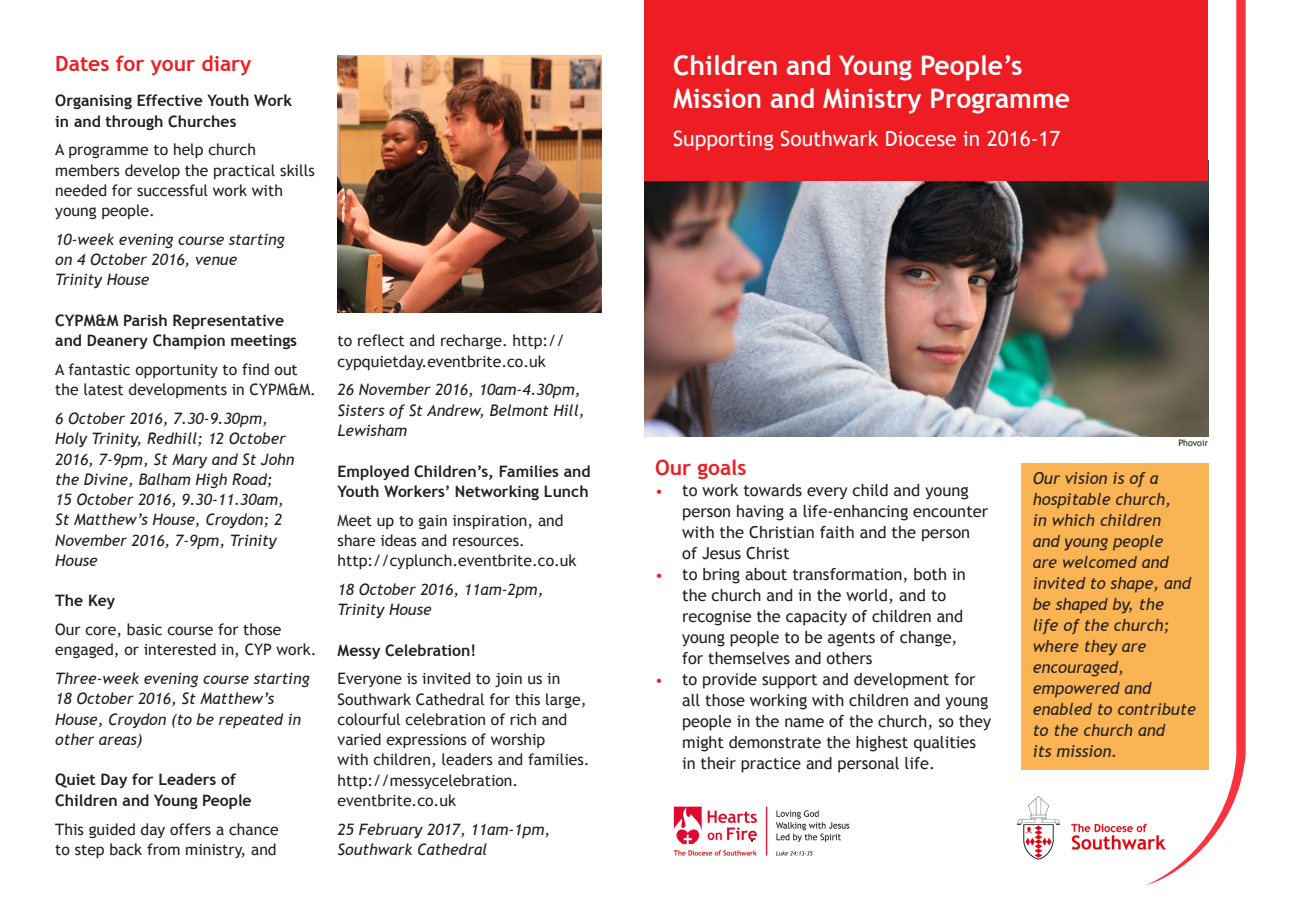
<style>
.page{position:relative;width:1289px;height:919px;background:#fff}
.page>*{position:absolute;margin:0;border:0;box-sizing:border-box;transform-origin:0 0}
.t1{font:700 27px/32.4px "Trebuchet MS";color:#fff}
.t2{font:21px "Trebuchet MS";color:#fff}
.t3{font:700 21px "Trebuchet MS";color:#ee1d23}
.t4{font:16.5px/21px "Trebuchet MS";color:#231f20}
.t5{font:italic 16.5px/21px "Trebuchet MS";color:#231f20}
.Course_text{font:15.75px/20.2px "Trebuchet MS";color:#231f20}
.Extra_course_times{font:italic 15.75px/20.2px "Trebuchet MS";color:#231f20}
.Course_header{font:700 15.75px/20.2px "Trebuchet MS";color:#231f20}
.t6{font:9px "Trebuchet MS";color:#231f20}
.s1{font-size:15px;color:#ee1d23}
</style>
<div class="page">
<img style="left:644px;top:181px;width:502px;height:255px">
<div style="left:644px;top:0;width:564px;height:181px;background:#ee1d23"></div>
<img style="left:1016px;top:796px;width:130px;height:63px">
<img style="left:337px;top:55px;width:264px;height:257px">
<img style="left:673px;top:806px;width:177px;height:50px">
<svg style="left:1146px;top:0;width:99px;height:884px"></svg>
<div style="left:1020px;top:463px;width:188px;height:306px;background:#fbb454"></div>
<p class="t3" style="left:55px;top:50px;width:198px">Dates for your diary</p>
<p class="Course_header" style="left:55px;top:91px;width:238px">Organising Effective Youth Work in and through Churches</p>
<p class="Course_text" style="left:55px;top:140px;width:261px">A programme to help church members develop the practical skills needed for successful work with young people.</p>
<p class="Extra_course_times" style="left:55px;top:229px;width:231px">10-week evening course starting on 4 October 2016, venue<br>Trinity House</p>
<p class="Course_header" style="left:55px;top:310px;width:243px">CYPM&amp;M Parish Representative and Deanery Champion meetings</p>
<p class="Course_text" style="left:55px;top:359px;width:262px">A fantastic opportunity to find out the latest developments in CYPM&amp;M.</p>
<p class="Extra_course_times" style="left:55px;top:408px;width:241px">6 October 2016, 7.30-9.30pm,<br>Holy Trinity, Redhill; 12 October<br>2016, 7-9pm, St Mary and St John the Divine, Balham High Road;<br>15 October 2016, 9.30-11.30am,<br>St Matthew’s House, Croydon; 2<br>November 2016, 7-9pm, Trinity<br>House</p>
<p class="Course_header" style="left:55px;top:590px;width:61px">The Key</p>
<p class="Course_text" style="left:55px;top:619px;width:263px">Our core, basic course for those engaged, or interested in, CYP work.</p>
<p class="Extra_course_times" style="left:55px;top:668px;width:256px">Three-week evening course starting<br>18 October 2016, St Matthew’s<br>House, Croydon (to be repeated in other areas)</p>
<p class="Course_header" style="left:55px;top:769px;width:198px">Quiet Day for Leaders of<br>Children and Young People</p>
<p class="Course_text" style="left:55px;top:819px;width:225px">This guided day offers a chance to step back from ministry, and</p>
<p class="Course_text" style="left:337px;top:331px;width:229px">to reflect and recharge. http:// cypquietday.eventbrite.co.uk</p>
<p class="Extra_course_times" style="left:337px;top:380px;width:248px">26 November 2016, 10am-4.30pm,<br>Sisters of St Andrew, Belmont Hill,<br>Lewisham</p>
<p class="Course_header" style="left:337px;top:461px;width:254px">Employed Children’s, Families and<br>Youth Workers’ Networking Lunch</p>
<p class="Course_text" style="left:337px;top:510px;width:240px">Meet up to gain inspiration, and share ideas and resources. http://cyplunch.eventbrite.co.uk</p>
<p class="Extra_course_times" style="left:337px;top:579px;width:207px">18 October 2016, 11am-2pm,<br>Trinity House</p>
<p class="Course_header" style="left:337px;top:640px;width:140px">Messy Celebration!</p>
<p class="Course_text" style="left:337px;top:668px;width:253px">Everyone is invited to join us in<br>Southwark Cathedral for this large, colourful celebration of rich and varied expressions of worship<br>with children, leaders and families. http://messycelebration. eventbrite.co.uk</p>
<p class="Extra_course_times" style="left:337px;top:819px;width:214px">25 February 2017, 11am-1pm,<br>Southwark Cathedral</p>
<p class="t1" style="left:673px;top:49px;width:398px">Children and Young People’s<br>Mission and Ministry Programme</p>
<p class="t2" style="left:673px;top:126px;width:389px">Supporting Southwark Diocese in 2016-17</p>
<p class="t3" style="left:655px;top:454px;width:93px">Our goals</p>
<p class="t4" style="left:682px;top:480px;width:307px;text-indent:-27px"><span class="s1">•</span> to work towards every child and young person having a life-enhancing encounter with the Christian faith and the person of Jesus Christ</p>
<p class="t4" style="left:682px;top:564px;width:285px;text-indent:-27px"><span class="s1">•</span> to bring about transformation, both in the church and in the world, and to recognise the capacity of children and young people to be agents of change, for themselves and others</p>
<p class="t4" style="left:682px;top:669px;width:310px;text-indent:-27px"><span class="s1">•</span> to provide support and development for all those working with children and young people in the name of the church, so they might demonstrate the highest qualities in their practice and personal life.</p>
<p class="t6" style="left:1178px;top:437px;width:31px">Phovoir</p>
<p class="t5" style="left:1032px;top:468px;width:165px">Our vision is of a hospitable church,<br>in which children<br>and young people<br>are welcomed and invited to shape, and be shaped by, the<br>life of the church; where they are encouraged, empowered and enabled to contribute to the church and<br>its mission.</p>
</div>
